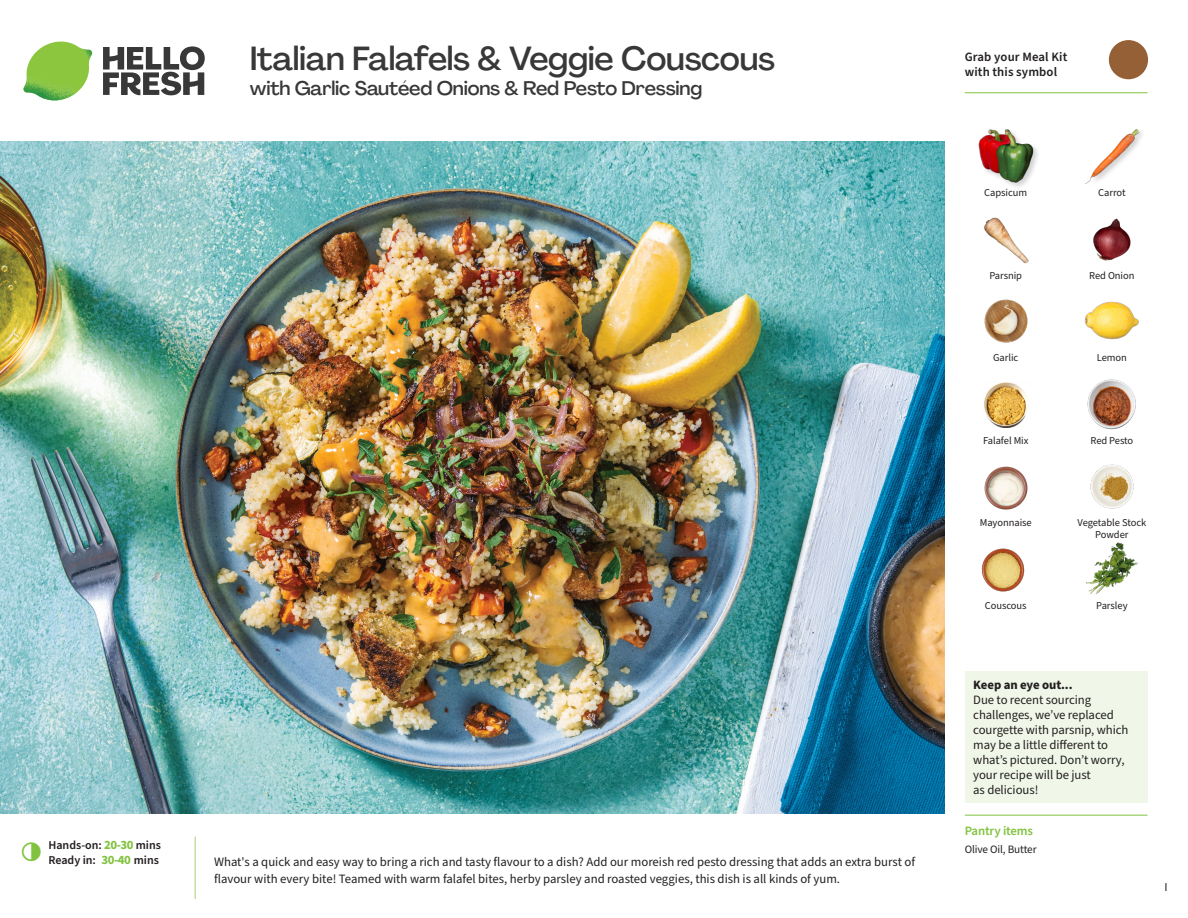
<style>
.page{position:relative;width:1188px;height:918px;background:#fff}
.page>*{position:absolute;margin:0;border:0;box-sizing:border-box;transform-origin:0 0}
._15_Titel_UK{font:500 33px "Agrandir";letter-spacing:-.01em;color:#383839}
._15_Titel_UK-2{font:500 19.5px "Agrandir";letter-spacing:-.01em;color:#383839}
.Step_6_Text_AU{font:12.75px/16.5px "Source Sans Pro";color:#231f20}
.Header_Back{font:12.75px/15px "Source Sans Pro";letter-spacing:-.005em;color:#231f20}
.t1{font:600 12.75px/15px "Source Sans Pro";letter-spacing:.01em;color:#231f20}
._04_Headers_Front{font:600 12.75px "Source Sans Pro";letter-spacing:-.01em;color:#81c340}
._04_Intro{font:600 12px "Source Sans Pro";color:#231f20}
.t2{font:12px "Source Sans Pro";color:#231f20}
._05_Pantry{font:11.25px "Source Sans Pro";letter-spacing:-.01em;color:#231f20}
._18_FRONT_ingredient{font:10.5px/12px "Source Sans Pro";letter-spacing:-.005em;color:#231f20;text-align:center}
.s1{font-weight:700;font-size:12.75px;color:#81c340}
.s2{font-weight:700}
</style>
<div class="page">
<svg style="left:103px;top:46px;width:102px;height:49px"></svg>
<img style="left:23px;top:42px;width:69px;height:59px">
<img style="left:0;top:142px;width:945px;height:672px">
<div style="left:965px;top:671px;width:183px;height:132px;background:#f0f7e8"></div>
<img style="left:1084px;top:301px;width:55px;height:39px">
<img style="left:1086px;top:542px;width:53px;height:52px">
<img style="left:984px;top:382px;width:45px;height:45px">
<img style="left:1087px;top:379px;width:49px;height:51px">
<img style="left:981px;top:548px;width:44px;height:44px">
<img style="left:1090px;top:464px;width:44px;height:45px">
<img style="left:984px;top:299px;width:44px;height:44px">
<img style="left:984px;top:217px;width:45px;height:47px">
<img style="left:1093px;top:218px;width:38px;height:43px">
<div style="left:977px;top:128px;width:64px;height:61px;background:#231f20;opacity:.2"></div>
<img style="left:977px;top:128px;width:57px;height:57px">
<img style="left:1085px;top:128px;width:56px;height:56px">
<img style="left:984px;top:466px;width:44px;height:44px">
<hr style="left:965px;top:815px;width:183px;height:1px;background:#81c340">
<svg style="left:1091px;top:40px;width:58px;height:54px"></svg>
<hr style="left:965px;top:92px;width:183px;height:1px;background:#81c340">
<p class="_04_Intro" style="left:48px;top:837px;width:114px">Hands-on: <span class="s1">20-30</span> mins</p>
<p class="_04_Intro" style="left:48px;top:852px;width:112px">Ready in: <span class="s1">30-40</span> mins</p>
<p class="_15_Titel_UK" style="left:250px;top:38px;width:527px">Italian Falafels &amp; Veggie Couscous</p>
<p class="_15_Titel_UK-2" style="left:250px;top:76px;width:454px">with Garlic Sautéed Onions &amp; Red Pesto Dressing</p>
<p class="Step_6_Text_AU" style="left:214px;top:854px;width:703px">What's a quick and easy way to bring a rich and tasty flavour to a dish? Add our moreish red pesto dressing that adds an extra burst of flavour with every bite! Teamed with warm falafel bites, herby parsley and roasted veggies, this dish is all kinds of yum.</p>
<p class="t1" style="left:965px;top:50px;width:104px">Grab your Meal Kit with this symbol</p>
<p class="_18_FRONT_ingredient" style="left:984px;top:186px;width:44px">Capsicum</p>
<p class="_18_FRONT_ingredient" style="left:1098px;top:186px;width:29px">Carrot</p>
<p class="_18_FRONT_ingredient" style="left:989px;top:270px;width:34px">Parsnip</p>
<p class="_18_FRONT_ingredient" style="left:1089px;top:270px;width:47px">Red Onion</p>
<p class="_18_FRONT_ingredient" style="left:993px;top:352px;width:27px">Garlic</p>
<p class="_18_FRONT_ingredient" style="left:1097px;top:352px;width:32px">Lemon</p>
<p class="_18_FRONT_ingredient" style="left:983px;top:435px;width:47px">Falafel Mix</p>
<p class="_18_FRONT_ingredient" style="left:1091px;top:435px;width:44px">Red Pesto</p>
<p class="_18_FRONT_ingredient" style="left:980px;top:517px;width:53px">Mayonnaise</p>
<p class="_18_FRONT_ingredient" style="left:1078px;top:517px;width:70px">Vegetable Stock<br>Powder</p>
<p class="_18_FRONT_ingredient" style="left:985px;top:600px;width:43px">Couscous</p>
<p class="_18_FRONT_ingredient" style="left:1096px;top:600px;width:33px">Parsley</p>
<p class="Header_Back" style="left:973px;top:678px;width:157px"><span class="s2">Keep an eye out...<br></span>Due to recent sourcing challenges, we’ve replaced courgette with parsnip, which may be a little different to what’s pictured. Don’t worry, your recipe will be just<br>as delicious!</p>
<p class="_04_Headers_Front" style="left:965px;top:822px;width:70px">Pantry items</p>
<p class="_05_Pantry" style="left:965px;top:842px;width:73px">Olive Oil, Butter</p>
<p class="t2" style="left:1165px;top:879px;width:5px">I</p>
</div>
